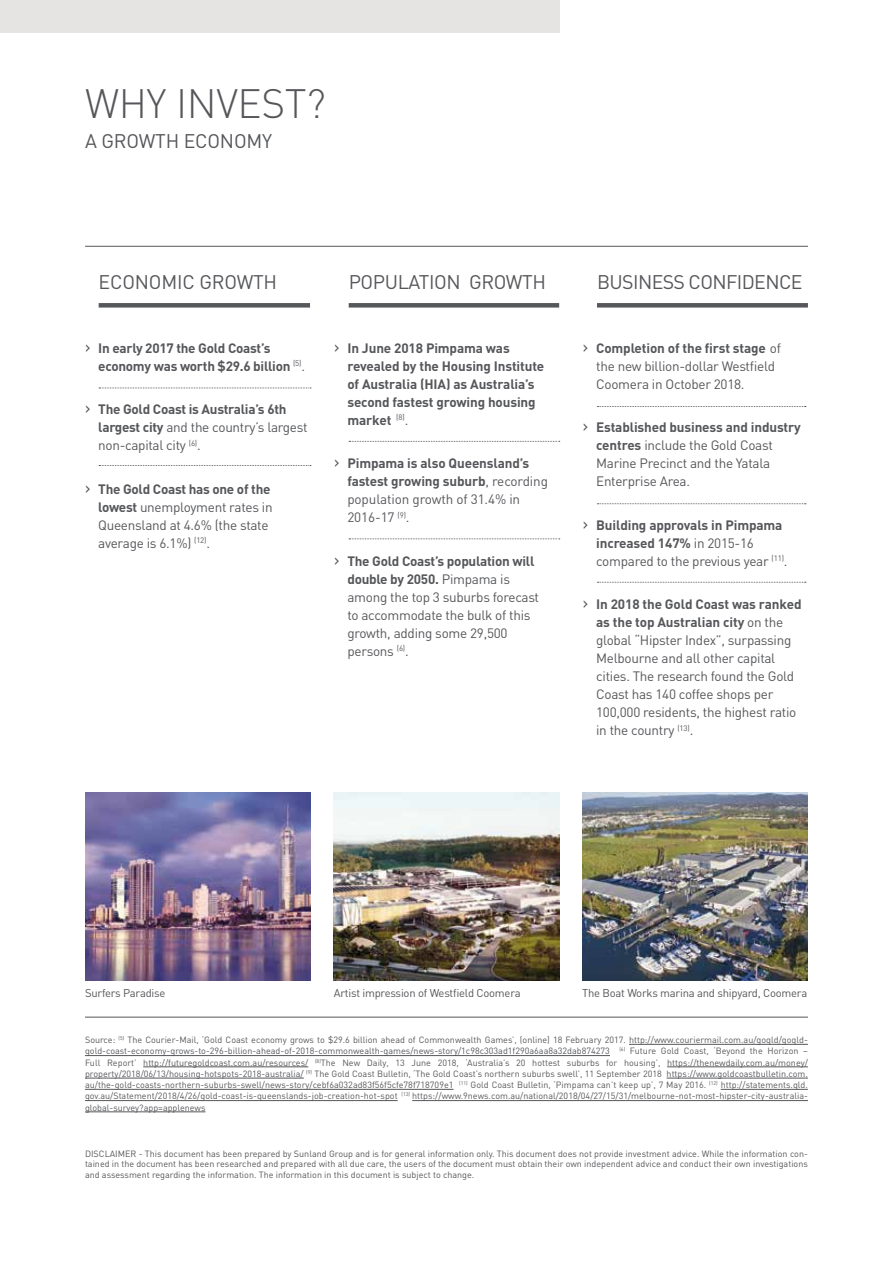
<style>
.page{position:relative;width:893px;height:1263px;background:#fff}
.page>*{position:absolute;margin:0;border:0;box-sizing:border-box;transform-origin:0 0}
.t1{font:300 40.5px "DIN";letter-spacing:-.01em;color:#56575a}
.t2{font:19.5px "DIN";letter-spacing:-.02em;color:#56575a}
.t3{font:13.5px/18px "DIN";letter-spacing:-.02em;color:#56575a}
.t4{font:700 13.5px/18px "DIN";letter-spacing:-.01em;color:#56575a}
.t5{font:11.25px "DIN";letter-spacing:-.02em;color:#56565a}
.t6{font:9px/11.2px "DIN";color:#56575a;text-align:justify}
.s1{font-weight:400;font-size:18px}
.s2{font-weight:400}
.s3{font-size:18px}
.s4{font-weight:700}
</style>
<div class="page">
<svg style="left:99px;top:388px;width:212px;height:1px"></svg>
<svg style="left:349px;top:441px;width:211px;height:1px"></svg>
<svg style="left:349px;top:538px;width:211px;height:1px"></svg>
<svg style="left:99px;top:465px;width:212px;height:1px"></svg>
<div style="left:99px;top:303px;width:211px;height:5px;background:#56575a"></div>
<div style="left:349px;top:303px;width:210px;height:5px;background:#56575a"></div>
<div style="left:597px;top:303px;width:211px;height:5px;background:#56575a"></div>
<svg style="left:597px;top:406px;width:209px;height:1px"></svg>
<svg style="left:597px;top:503px;width:209px;height:1px"></svg>
<svg style="left:597px;top:582px;width:209px;height:1px"></svg>
<hr style="left:85px;top:1017px;width:723px;height:1px;background:#56575a">
<hr style="left:629px;top:1044px;width:179px;height:1px;background:#56575a">
<hr style="left:85px;top:1055px;width:525px;height:1px;background:#56575a">
<hr style="left:143px;top:1066px;width:165px;height:1px;background:#56575a">
<hr style="left:667px;top:1066px;width:141px;height:1px;background:#56575a">
<hr style="left:85px;top:1078px;width:219px;height:1px;background:#56575a">
<hr style="left:667px;top:1078px;width:141px;height:1px;background:#56575a">
<hr style="left:85px;top:1089px;width:368px;height:1px;background:#56575a">
<hr style="left:721px;top:1089px;width:87px;height:1px;background:#56575a">
<hr style="left:85px;top:1100px;width:313px;height:1px;background:#56575a">
<hr style="left:412px;top:1100px;width:396px;height:1px;background:#56575a">
<hr style="left:85px;top:1111px;width:121px;height:1px;background:#56575a">
<hr style="left:85px;top:246px;width:723px;height:1px;background:#56575a">
<img style="left:85px;top:793px;width:225px;height:187px">
<img style="left:334px;top:793px;width:225px;height:187px">
<img style="left:583px;top:793px;width:224px;height:187px">
<div style="left:0;top:0;width:560px;height:32px;background:#e6e4e3"></div>
<h1 class="t1" style="left:85px;top:78px;width:242px">WHY INVEST?</h1>
<h2 class="t2" style="left:85px;top:129px;width:189px">A GROWTH ECONOMY</h2>
<h2 class="t2" style="left:99px;top:270px;width:180px">ECONOMIC GROWTH</h2>
<h2 class="t2" style="left:349px;top:270px;width:199px">POPULATION GROWTH</h2>
<h2 class="t2" style="left:597px;top:270px;width:207px">BUSINESS CONFIDENCE</h2>
<h3 class="t4" style="left:98px;top:338px;width:208px;text-indent:-14px"><span class="s1">›</span> In early 2017 the Gold Coast’s economy was worth $29.6 billion <sup>(5)</sup><span class="s2">.</span></h3>
<h3 class="t4" style="left:98px;top:400px;width:211px;text-indent:-14px"><span class="s1">›</span> The Gold Coast is Australia’s 6th largest city <span class="s2">and the country’s largest non-capital city</span> <sup>(6)</sup><span class="s2">.</span></h3>
<h3 class="t3" style="left:98px;top:480px;width:176px;text-indent:-14px"><span class="s3">›</span> <span class="s4">The Gold Coast has one of the lowest</span> unemployment rates in<br>Queensland at 4.6% (the state average is 6.1%) <sup>(12)</sup>.</h3>
<h3 class="t4" style="left:347px;top:338px;width:198px;text-indent:-14px"><span class="s1">›</span> In June 2018 Pimpama was revealed by the Housing Institute of Australia (HIA) as Australia’s second fastest growing housing market <sup>(8)</sup><span class="s2">.</span></h3>
<h3 class="t4" style="left:347px;top:454px;width:202px;text-indent:-14px"><span class="s1">›</span> Pimpama is also Queensland’s fastest growing suburb<span class="s2">, recording population growth of 31.4% in<br>2016-17</span> <sup>(9)</sup><span class="s2">.</span></h3>
<h3 class="t3" style="left:347px;top:552px;width:193px;text-indent:-14px"><span class="s3">›</span> <span class="s4">The Gold Coast’s population will double by 2050.</span> Pimpama is among the top 3 suburbs forecast to accommodate the bulk of this growth, adding some 29,500 persons <sup>(6)</sup>.</h3>
<h3 class="t3" style="left:596px;top:339px;width:186px;text-indent:-14px"><span class="s3">›</span> <span class="s4">Completion of the first stage</span> of the new billion-dollar Westfield<br>Coomera in October 2018.</h3>
<h3 class="t3" style="left:596px;top:418px;width:206px;text-indent:-14px"><span class="s3">›</span> <span class="s4">Established business and industry centres</span> include the Gold Coast<br>Marine Precinct and the Yatala<br>Enterprise Area.</h3>
<h3 class="t4" style="left:596px;top:515px;width:193px;text-indent:-14px"><span class="s1">›</span> Building approvals in Pimpama increased 147% <span class="s2">in 2015-16 compared to the previous year</span> <sup>(11)</sup><span class="s2">.</span></h3>
<p class="t3" style="left:596px;top:595px;width:207px;text-indent:-14px"><span class="s3">›</span> <span class="s4">In 2018 the Gold Coast was ranked as the top Australian city</span> on the global “Hipster Index”, surpassing<br>Melbourne and all other capital cities. The research found the Gold<br>Coast has 140 coffee shops per<br>100,000 residents, the highest ratio in the country <sup>(13)</sup>.</p>
<p class="t5" style="left:85px;top:986px;width:82px">Surfers Paradise</p>
<p class="t5" style="left:334px;top:986px;width:188px">Artist impression of Westfield Coomera</p>
<p class="t5" style="left:582px;top:986px;width:227px">The Boat Works marina and shipyard, Coomera</p>
<p class="t6" style="left:85px;top:1034px;width:724px">Source: <sup>(5)</sup> The Courier-Mail, ‘Gold Coast economy grows to $29.6 billion ahead of Commonwealth Games’, (online) 18 February 2017. http://www.couriermail.com.au/goqld/goqld&shy;gold-coast-economy-grows-to-296-billion-ahead-of-2018-commonwealth-games/news-story/1c98c303ad1f290a6aa8a32dab874273 <sup>(6)</sup> Future Gold Coast, ‘Beyond the Horizon – Full Report’ http://futuregoldcoast.com.au/resources/ <sup>(8)</sup>The New Daily, 13 June 2018, ‘Australia’s 20 hottest suburbs for housing’, https://thenewdaily.com.au/money/ property/2018/06/13/housing-hotspots-2018-australia/ <sup>(9)</sup> The Gold Coast Bulletin, ‘The Gold Coast’s northern suburbs swell’, 11 September 2018 https://www.goldcoastbulletin.com. au/the-gold-coasts-northern-suburbs-swell/news-story/cebf6a032ad83f56f5cfe78f718709e1 <sup>(11)</sup> Gold Coast Bulletin, ‘Pimpama can’t keep up’, 7 May 2016. <sup>(12)</sup> http://statements.qld. gov.au/Statement/2018/4/26/gold-coast-is-queenslands-job-creation-hot-spot <sup>(13)</sup> https://www.9news.com.au/national/2018/04/27/15/31/melbourne-not-most-hipster-city-australia&shy;global-survey?app=applenews</p>
<p class="t6" style="left:85px;top:1148px;width:724px;line-height:10.5px">DISCLAIMER - This document has been prepared by Sunland Group and is for general information only. This document does not provide investment advice. While the information con&shy;tained in the document has been researched and prepared with all due care, the users of the document must obtain their own independent advice and conduct their own investigations and assessment regarding the information. The information in this document is subject to change.</p>
</div>
